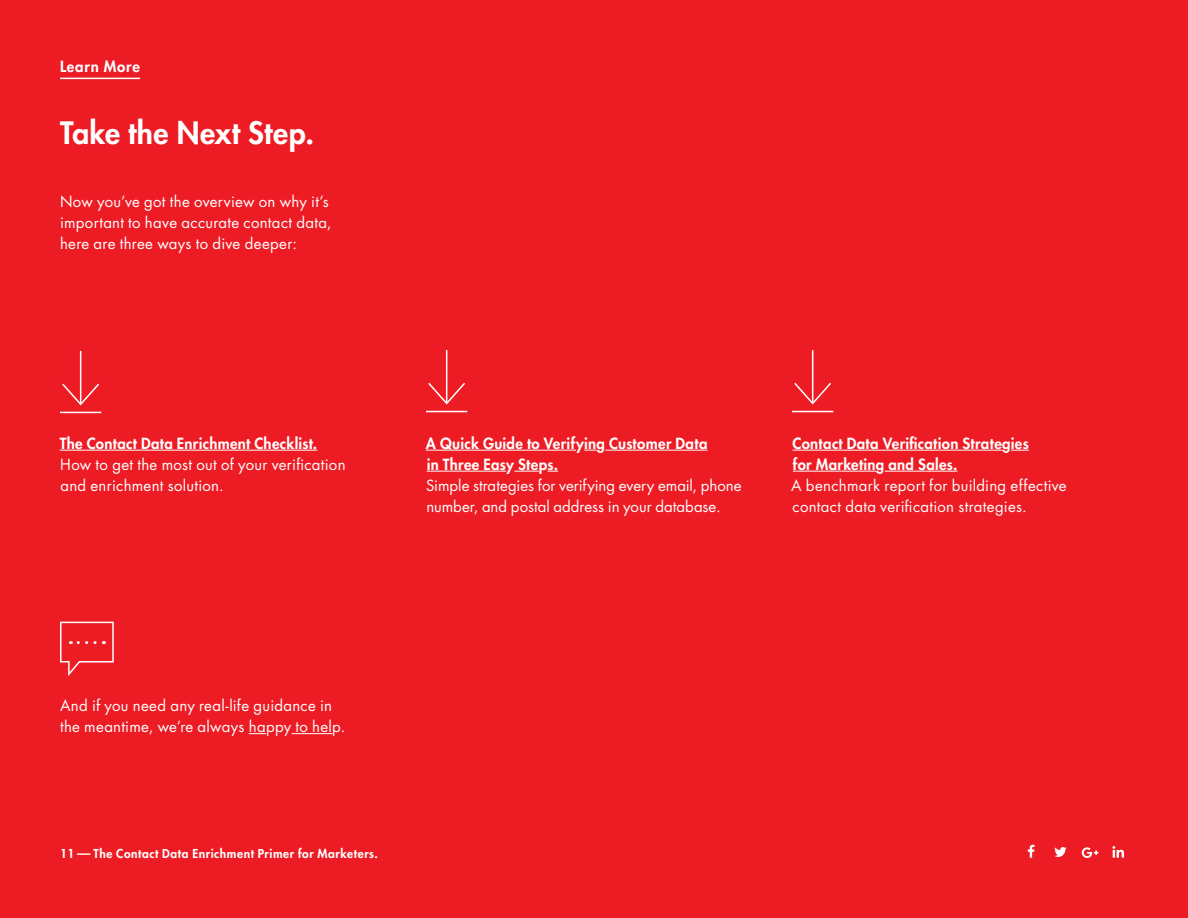
<style>
.page{position:relative;width:1188px;height:918px;background:#ed1c24}
.page>*{position:absolute;margin:0;border:0;box-sizing:border-box;transform-origin:0 0}
.t1{font:800 30px "Futura Std";letter-spacing:.015em;color:#fff}
.t2{font:15px/21px "Futura Std";letter-spacing:.02em;color:#fff}
.t3{font:800 15px/21px "Futura Std";letter-spacing:.02em;color:#fff}
.t4{font:15px/21px "Futura Std";color:#fff}
.t5{font:800 15px "Futura Std";letter-spacing:.05em;color:#fff}
.t6{font:800 12px "Futura Std";letter-spacing:.045em;color:#fff}
</style>
<div class="page">
<hr style="left:60px;top:450px;width:257px;height:1px;background:#fff">
<hr style="left:426px;top:450px;width:150px;height:1px;background:#fff">
<svg style="left:584px;top:450px;width:13px;height:1px"></svg>
<hr style="left:605px;top:450px;width:103px;height:1px;background:#fff">
<hr style="left:427px;top:471px;width:79px;height:1px;background:#fff">
<svg style="left:514px;top:471px;width:25px;height:1px"></svg>
<hr style="left:793px;top:450px;width:209px;height:1px;background:#fff">
<svg style="left:1011px;top:450px;width:18px;height:1px"></svg>
<hr style="left:793px;top:471px;width:83px;height:1px;background:#fff">
<hr style="left:885px;top:471px;width:72px;height:1px;background:#fff">
<hr style="left:60px;top:78px;width:80px;height:1px;background:#fff">
<svg style="left:428px;top:381px;width:37px;height:24px"></svg>
<hr style="left:426px;top:411px;width:41px;height:1px;background:#fff">
<hr style="left:446px;top:350px;width:1px;height:53px;background:#fff">
<svg style="left:794px;top:381px;width:37px;height:24px"></svg>
<hr style="left:792px;top:411px;width:41px;height:1px;background:#fff">
<hr style="left:812px;top:350px;width:1px;height:53px;background:#fff">
<svg style="left:62px;top:382px;width:37px;height:24px"></svg>
<hr style="left:60px;top:412px;width:41px;height:1px;background:#fff">
<hr style="left:80px;top:351px;width:1px;height:53px;background:#fff">
<svg style="left:249px;top:733px;width:17px;height:1px"></svg>
<hr style="left:292px;top:733px;width:40px;height:1px;background:#fff">
<svg style="left:60px;top:622px;width:54px;height:54px"></svg>
<svg style="left:1028px;top:845px;width:7px;height:13px"></svg>
<svg style="left:1054px;top:847px;width:13px;height:10px"></svg>
<svg style="left:1112px;top:846px;width:12px;height:12px"></svg>
<svg style="left:1082px;top:847px;width:16px;height:11px"></svg>
<p class="t5" style="left:60px;top:57px;width:82px">Learn More</p>
<h1 class="t1" style="left:60px;top:114px;width:256px">Take the Next Step.</h1>
<p class="t2" style="left:60px;top:191px;width:273px">Now you’ve got the overview on why it’s important to have accurate contact data, here are three ways to dive deeper:</p>
<p class="t3" style="left:60px;top:433px;width:259px">The Contact Data Enrichment Checklist.</p>
<p class="t2" style="left:60px;top:454px;width:287px">How to get the most out of your verification and enrichment solution.</p>
<p class="t3" style="left:426px;top:433px;width:283px">A Quick Guide to Verifying Customer Data in Three Easy Steps.</p>
<p class="t4" style="left:426px;top:475px;width:317px">Simple strategies for verifying every email, phone number, and postal address in your database.</p>
<p class="t3" style="left:793px;top:433px;width:238px">Contact Data Verification Strategies for Marketing and Sales.</p>
<p class="t2" style="left:791px;top:475px;width:277px">A benchmark report for building effective contact data verification strategies.</p>
<p class="t2" style="left:60px;top:695px;width:287px">And if you need any real-life guidance in the meantime, we’re always happy to help.</p>
<p class="t6" style="left:60px;top:846px;width:320px">11—The Contact Data Enrichment Primer for Marketers.</p>
</div>
